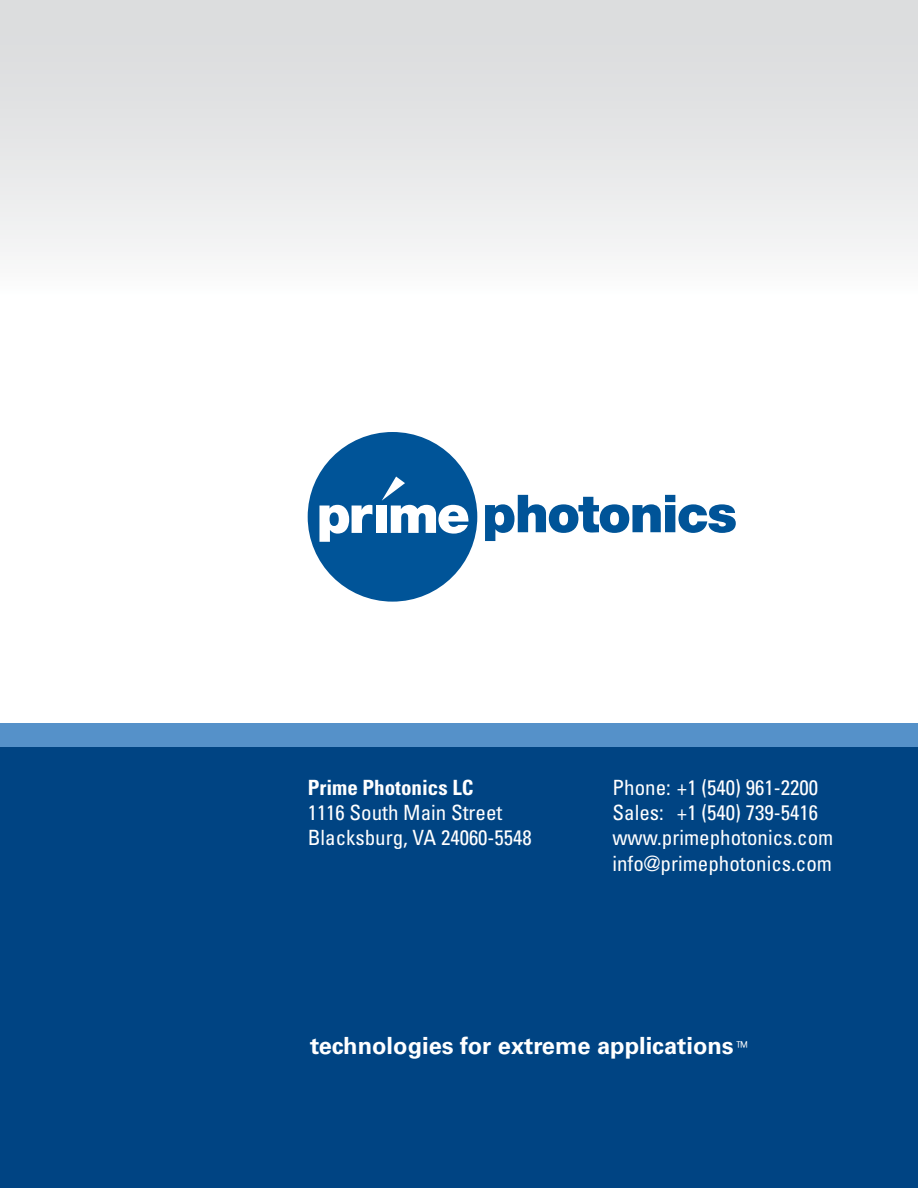
<style>
.page{position:relative;width:918px;height:1188px;background:#fff}
.page>*{position:absolute;margin:0;border:0;box-sizing:border-box;transform-origin:0 0}
.t1{font:700 23.7px "Univers LT Std";color:#fff}
.t2{font:condensed 21px/25.2px "Univers LT Std";color:#fff}
.t3{font:700 condensed 21px "Univers LT Std";color:#fff}
.t4{font:300 condensed 15px "Univers";color:#fff}
</style>
<div class="page">
<div style="left:0;top:0;width:918px;height:723px;background:linear-gradient(to bottom,#e2e3e4,#fff)"></div>
<div style="left:0;top:739px;width:918px;height:449px;background:#004483"></div>
<div style="left:0;top:723px;width:918px;height:24px;background:#5591c9"></div>
<div style="left:308px;top:432px;width:169px;height:170px;background:#005498;border-radius:50%"></div>
<svg style="left:485px;top:495px;width:251px;height:46px"></svg>
<svg style="left:319px;top:505px;width:53px;height:37px"></svg>
<div style="left:376px;top:506px;width:11px;height:27px;background:#fff"></div>
<svg style="left:382px;top:477px;width:86px;height:57px"></svg>
<p class="t3" style="left:308px;top:775px;width:167px">Prime Photonics LC</p>
<p class="t2" style="left:308px;top:800px;width:226px">1116 South Main Street<br>Blacksburg, VA 24060-5548</p>
<p class="t2" style="left:612px;top:775px;width:222px">Phone: +1 (540) 961-2200<br>Sales: +1 (540) 739-5416 www.primephotonics.com info@primephotonics.com</p>
<p class="t1" style="left:310px;top:1032px;width:425px">technologies for extreme applications</p>
<p class="t4" style="left:737px;top:1038px;width:12px">™</p>
</div>
